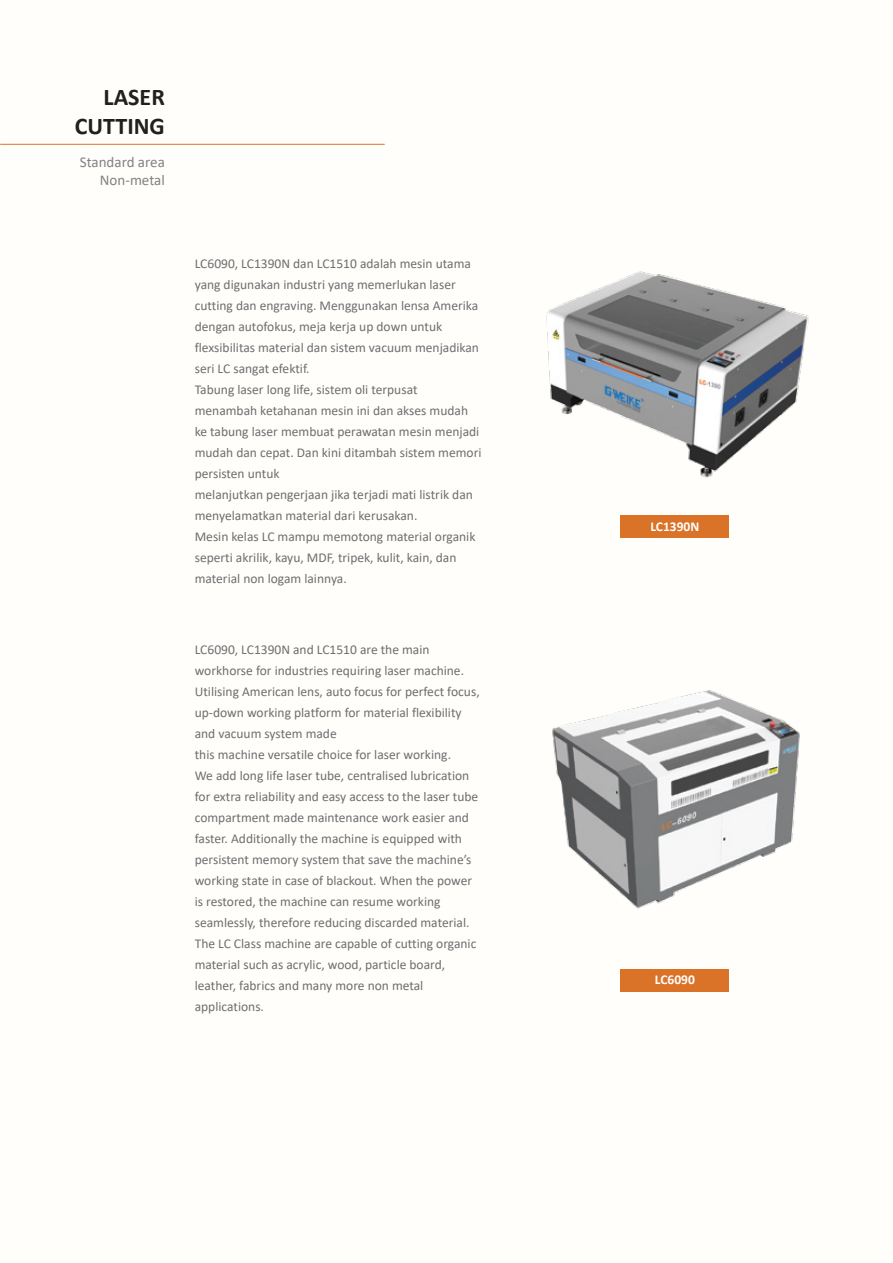
<style>
.page{position:relative;width:893px;height:1263px;background:#fffefa}
.page>*{position:absolute;margin:0;border:0;box-sizing:border-box;transform-origin:0 0}
.t1{font:700 24px/28.8px "Calibri";color:#231f20;text-align:right}
.t2{font:15px/18px "Calibri";color:#808285;text-align:right}
.t3{font:13.5px/21px "Calibri";color:#6d6e71}
.t4{font:700 13.5px "Calibri";color:#fff}
</style>
<div class="page">
<hr style="left:1px;top:144px;width:383px;height:1px;background:#da7227">
<img style="left:546px;top:271px;width:263px;height:207px">
<img style="left:552px;top:690px;width:248px;height:219px">
<div style="left:620px;top:515px;width:109px;height:22px;background:#da7227"></div>
<div style="left:620px;top:969px;width:109px;height:22px;background:#da7227"></div>
<h1 class="t1" style="left:75px;top:82px;width:91px">LASER<br>CUTTING</h1>
<p class="t2" style="left:80px;top:152px;width:87px">Standard area<br>Non-metal</p>
<p class="t3" style="left:195px;top:253px;width:288px">LC6090, LC1390N dan LC1510 adalah mesin utama yang digunakan industri yang memerlukan laser cutting dan engraving. Menggunakan lensa Amerika dengan autofokus, meja kerja up down untuk flexsibilitas material dan sistem vacuum menjadikan seri LC sangat efektif.<br>Tabung laser long life, sistem oli terpusat menambah ketahanan mesin ini dan akses mudah ke tabung laser membuat perawatan mesin menjadi mudah dan cepat. Dan kini ditambah sistem memori persisten untuk<br>melanjutkan pengerjaan jika terjadi mati listrik dan menyelamatkan material dari kerusakan.<br>Mesin kelas LC mampu memotong material organik seperti akrilik, kayu, MDF, tripek, kulit, kain, dan material non logam lainnya.</p>
<p class="t3" style="left:195px;top:639px;width:286px">LC6090, LC1390N and LC1510 are the main workhorse for industries requiring laser machine.<br>Utilising American lens, auto focus for perfect focus, up-down working platform for material flexibility and vacuum system made<br>this machine versatile choice for laser working.<br>We add long life laser tube, centralised lubrication for extra reliability and easy access to the laser tube compartment made maintenance work easier and faster. Additionally the machine is equipped with persistent memory system that save the machine’s working state in case of blackout. When the power is restored, the machine can resume working seamlessly, therefore reducing discarded material.<br>The LC Class machine are capable of cutting organic material such as acrylic, wood, particle board, leather, fabrics and many more non metal applications.</p>
<p class="t4" style="left:650px;top:517px;width:50px">LC1390N</p>
<p class="t4" style="left:655px;top:970px;width:42px">LC6090</p>
</div>
